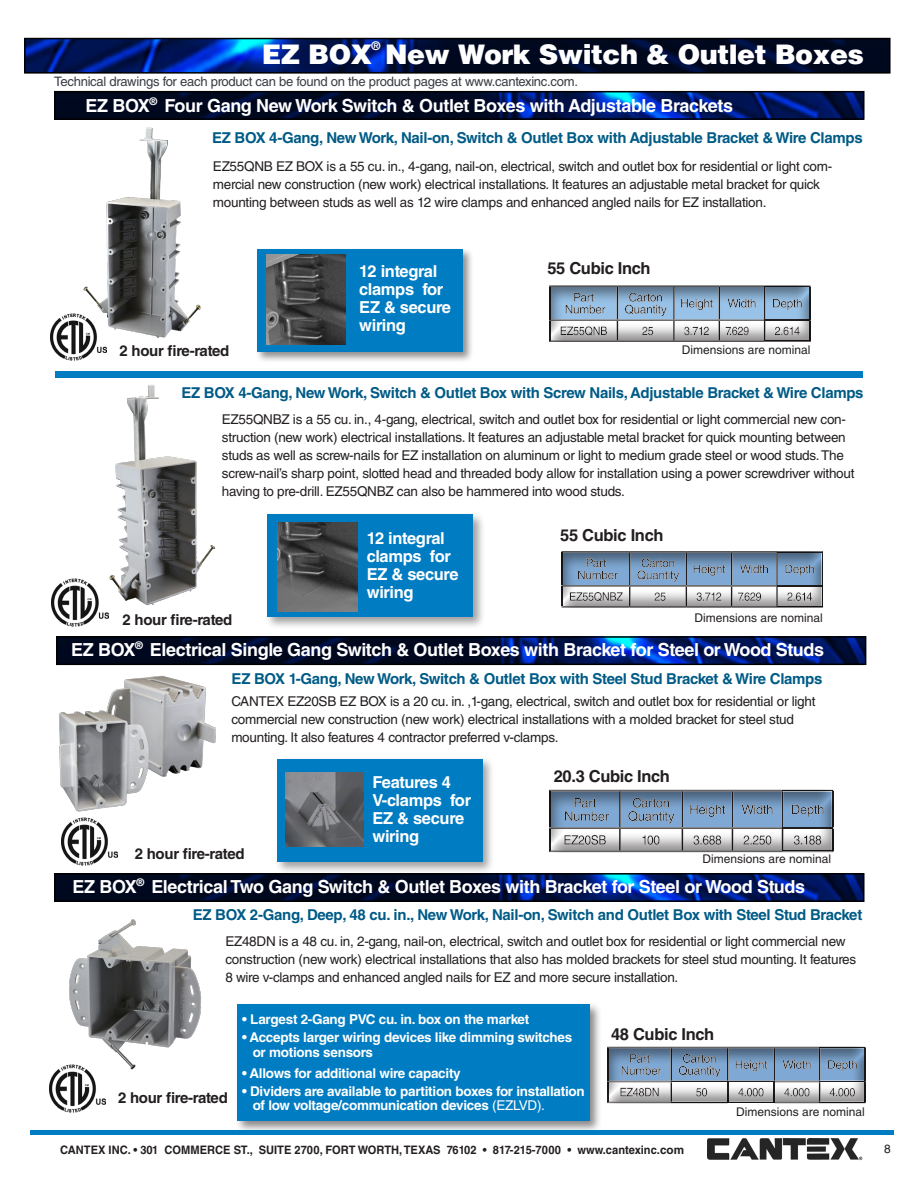
<style>
.page{position:relative;width:918px;height:1188px;background:#fff}
.page>*{position:absolute;margin:0;border:0;box-sizing:border-box;transform-origin:0 0}
.t1{font:900 27px "Helvetica LT Pro";letter-spacing:-.02em;color:#fff}
.t2{font:700 18px "Helvetica LT Std";letter-spacing:-.02em;color:#fff}
.t3{font:700 16.5px/18px "Helvetica LT Std";letter-spacing:-.02em;color:#fff}
.t4{font:700 16.5px "Helvetica LT Std";letter-spacing:-.02em;color:#231f20}
.t5{font:700 15px "Helvetica LT Std";letter-spacing:-.02em;color:#005b86}
.t6{font:700 15px "Helvetica LT Std";letter-spacing:-.02em;color:#231f20}
.t7{font:13.5px/18px "Helvetica LT Std";letter-spacing:-.02em;color:#231f20}
.t8{font:700 13.5px/13.5px "Helvetica LT Std";letter-spacing:-.02em;color:#fff}
.t9{font:13.05px "Helvetica LT Std";letter-spacing:-.02em;color:#383c43}
.t10{font:12px "Helvetica LT Std";color:#231f20}
.t11{font:900 12px "Helvetica LT Pro";color:#fff}
.t12{font:700 11.7px "Helvetica LT Std";color:#231f20;scale:.95 1}
.s1{font-weight:400}
</style>
<div class="page">
<img style="left:83px;top:127px;width:118px;height:211px">
<img style="left:50px;top:313px;width:57px;height:48px">
<div style="left:255px;top:247px;width:218px;height:116px;background:#231f20;opacity:.5"></div>
<div style="left:257px;top:249px;width:205px;height:103px;background:#007cc2"></div>
<img style="left:266px;top:255px;width:80px;height:89px">
<div style="left:545px;top:285px;width:282px;height:71px;background:#231f20;opacity:.5"></div>
<div style="left:265px;top:511px;width:221px;height:119px;background:#231f20;opacity:.43"></div>
<div style="left:268px;top:515px;width:205px;height:102px;background:#007cc2"></div>
<img style="left:280px;top:523px;width:77px;height:89px">
<img style="left:52px;top:579px;width:56px;height:47px">
<div style="left:558px;top:550px;width:281px;height:72px;background:#231f20;opacity:.5"></div>
<div style="left:546px;top:790px;width:305px;height:77px;background:#231f20;opacity:.5"></div>
<img style="left:61px;top:832px;width:57px;height:33px">
<img style="left:69px;top:919px;width:133px;height:151px">
<img style="left:49px;top:1065px;width:56px;height:47px">
<div style="left:603px;top:1046px;width:279px;height:72px;background:#231f20;opacity:.5"></div>
<div style="left:234px;top:1002px;width:369px;height:131px;background:#231f20;opacity:.54"></div>
<div style="left:237px;top:1005px;width:353px;height:116px;background:#007cc2"></div>
<div style="left:274px;top:756px;width:221px;height:118px;background:#231f20;opacity:.43"></div>
<div style="left:278px;top:759px;width:205px;height:103px;background:#007cc2"></div>
<img style="left:707px;top:1139px;width:156px;height:21px">
<img style="left:59px;top:639px;width:804px;height:23px">
<div style="left:56px;top:636px;width:810px;height:29px;border:2px solid #000"></div>
<img style="left:27px;top:41px;width:861px;height:30px">
<div style="left:24px;top:38px;width:867px;height:36px;border:2px solid #000"></div>
<img style="left:57px;top:94px;width:805px;height:23px">
<div style="left:54px;top:91px;width:811px;height:29px;border:2px solid #000"></div>
<div style="left:30px;top:1130px;width:864px;height:5px;background:#007cc2"></div>
<div style="left:56px;top:371px;width:807px;height:6px;background:#007cc2"></div>
<img style="left:70px;top:385px;width:210px;height:232px">
<img style="left:56px;top:649px;width:173px;height:183px">
<img style="left:57px;top:876px;width:805px;height:23px">
<div style="left:54px;top:873px;width:811px;height:29px;border:2px solid #000"></div>
<img style="left:285px;top:772px;width:78px;height:75px">
<p class="t1" style="left:262px;top:37px;width:111px">EZ BOX</p>
<p class="t11" style="left:371px;top:38px;width:11px">®</p>
<p class="t1" style="left:385px;top:37px;width:480px">New Work Switch &amp; Outlet Boxes</p>
<p class="t9" style="left:54px;top:74px;width:525px">Technical drawings for each product can be found on the product pages at www.cantexinc.com.</p>
<p class="t2" style="left:86px;top:95px;width:649px">EZ BOX<sup>®</sup> Four Gang New Work Switch &amp; Outlet Boxes with Adjustable Brackets</p>
<p class="t5" style="left:212px;top:129px;width:652px">EZ BOX 4-Gang, New Work, Nail-on, Switch &amp; Outlet Box with Adjustable Bracket &amp; Wire Clamps</p>
<p class="t7" style="left:213px;top:157px;width:621px">EZ55QNB EZ BOX is a 55 cu. in., 4-gang, nail-on, electrical, switch and outlet box for residential or light com&shy;mercial new construction (new work) electrical installations. It features an adjustable metal bracket for quick mounting between studs as well as 12 wire clamps and enhanced angled nails for EZ installation.</p>
<p class="t6" style="left:120px;top:342px;width:111px">2 hour fire-rated</p>
<p class="t3" style="left:359px;top:262px;width:93px">12 integral clamps for<br>EZ &amp; secure wiring</p>
<p class="t4" style="left:547px;top:258px;width:105px">55 Cubic Inch</p>
<p class="t10" style="left:682px;top:343px;width:130px">Dimensions are nominal</p>
<p class="t5" style="left:181px;top:384px;width:684px">EZ BOX 4-Gang, New Work, Switch &amp; Outlet Box with Screw Nails, Adjustable Bracket &amp; Wire Clamps</p>
<p class="t7" style="left:222px;top:410px;width:634px">EZ55QNBZ is a 55 cu. in., 4-gang, electrical, switch and outlet box for residential or light commercial new con&shy;struction (new work) electrical installations. It features an adjustable metal bracket for quick mounting between studs as well as screw-nails for EZ installation on aluminum or light to medium grade steel or wood studs. The screw-nail’s sharp point, slotted head and threaded body allow for installation using a power screwdriver without having to pre-drill. EZ55QNBZ can also be hammered into wood studs.</p>
<p class="t6" style="left:123px;top:610px;width:111px">2 hour fire-rated</p>
<p class="t3" style="left:367px;top:529px;width:93px">12 integral clamps for<br>EZ &amp; secure wiring</p>
<p class="t4" style="left:560px;top:526px;width:105px">55 Cubic Inch</p>
<p class="t10" style="left:694px;top:611px;width:130px">Dimensions are nominal</p>
<p class="t2" style="left:71px;top:639px;width:754px">EZ BOX<sup>®</sup> Electrical Single Gang Switch &amp; Outlet Boxes with Bracket for Steel or Wood Studs</p>
<p class="t5" style="left:232px;top:670px;width:592px">EZ BOX 1-Gang, New Work, Switch &amp; Outlet Box with Steel Stud Bracket &amp; Wire Clamps</p>
<p class="t7" style="left:231px;top:692px;width:586px">CANTEX EZ20SB EZ BOX is a 20 cu. in. ,1-gang, electrical, switch and outlet box for residential or light commercial new construction (new work) electrical installations with a molded bracket for steel stud mounting. It also features 4 contractor preferred v-clamps.</p>
<p class="t6" style="left:135px;top:845px;width:111px">2 hour fire-rated</p>
<p class="t3" style="left:373px;top:773px;width:100px">Features 4<br>V-clamps for<br>EZ &amp; secure wiring</p>
<p class="t4" style="left:554px;top:766px;width:118px">20.3 Cubic Inch</p>
<p class="t10" style="left:703px;top:852px;width:130px">Dimensions are nominal</p>
<p class="t2" style="left:72px;top:876px;width:734px">EZ BOX<sup>®</sup> Electrical Two Gang Switch &amp; Outlet Boxes with Bracket for Steel or Wood Studs</p>
<p class="t5" style="left:193px;top:906px;width:671px">EZ BOX 2-Gang, Deep, 48 cu. in., New Work, Nail-on, Switch and Outlet Box with Steel Stud Bracket</p>
<p class="t7" style="left:225px;top:932px;width:632px">EZ48DN is a 48 cu. in, 2-gang, nail-on, electrical, switch and outlet box for residential or light commercial new construction (new work) electrical installations that also has molded brackets for steel stud mounting. It features<br>8 wire v-clamps and enhanced angled nails for EZ and more secure installation.</p>
<p class="t6" style="left:118px;top:1089px;width:111px">2 hour fire-rated</p>
<p class="t8" style="left:242px;top:1013px;width:289px">• Largest 2-Gang PVC cu. in. box on the market</p>
<p class="t8" style="left:242px;top:1031px;width:332px">• Accepts larger wiring devices like dimming switches</p>
<p class="t8" style="left:253px;top:1046px;width:122px">or motions sensors</p>
<p class="t8" style="left:242px;top:1067px;width:220px">• Allows for additional wire capacity</p>
<p class="t8" style="left:253px;top:1085px;width:334px;text-indent:-10px">• Dividers are available to partition boxes for installation of low voltage/communication devices <span class="s1">(EZLVD).</span></p>
<p class="t4" style="left:611px;top:1024px;width:105px">48 Cubic Inch</p>
<p class="t10" style="left:736px;top:1105px;width:130px">Dimensions are nominal</p>
<p class="t12" style="left:60px;top:1143px;width:658px">CANTEX INC. • 301 COMMERCE ST., SUITE 2700, FORT WORTH, TEXAS 76102 • 817-215-7000 • www.cantexinc.com</p>
<p class="t10" style="left:884px;top:1142px;width:8px">8</p>
</div>
